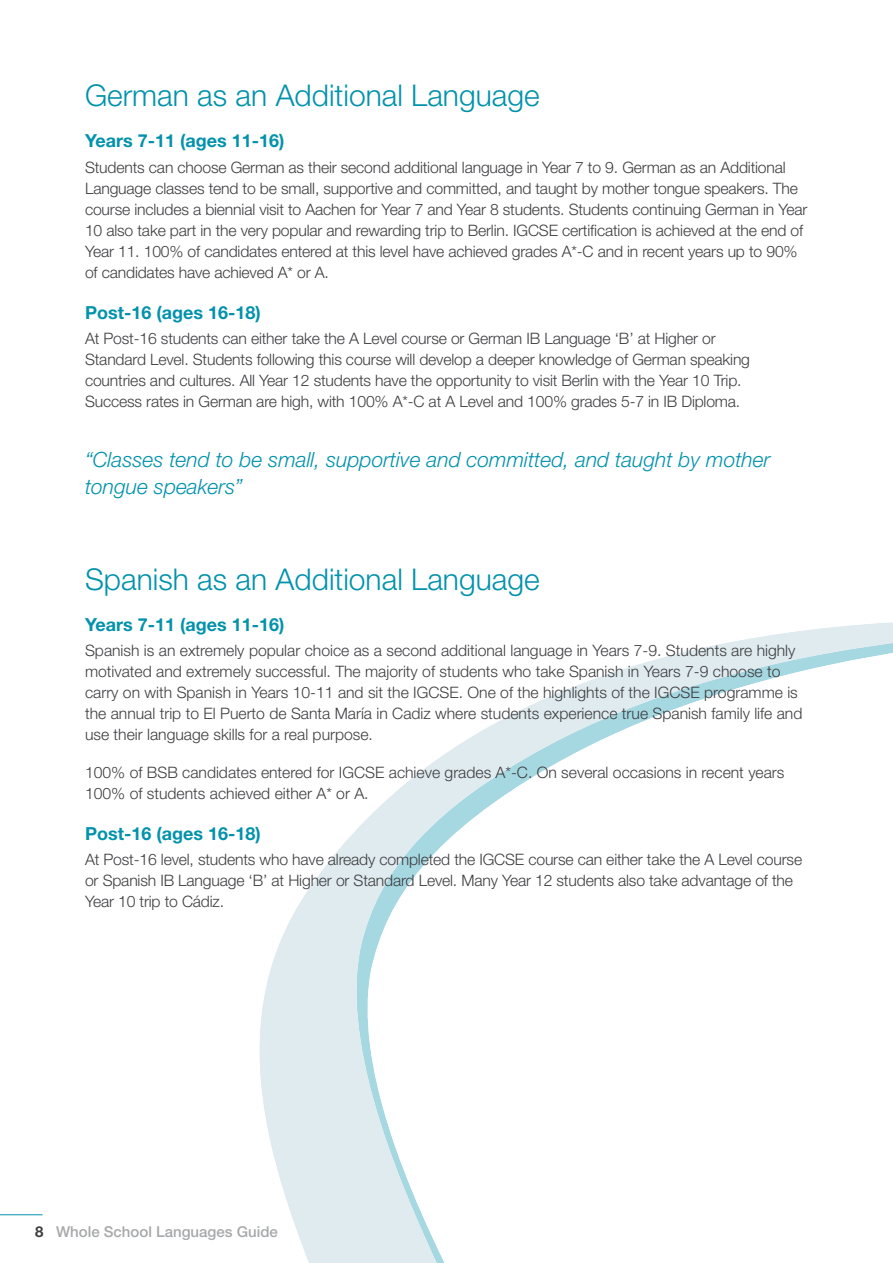
<style>
.page{position:relative;width:893px;height:1263px;background:#fff}
.page>*{position:absolute;margin:0;border:0;box-sizing:border-box;transform-origin:0 0}
.t1{font:300 30px "Helvetica Neue LT Std";color:#0292ac}
.t2{font:italic 300 21px/27px "Helvetica Neue LT Std";color:#0292ac}
.t3{font:700 18px "Helvetica Neue LT Std";color:#0292ac}
.t4{font:300 15.75px/21px "Helvetica Neue LT Std";letter-spacing:-.01em;color:#3e3d40}
.t5{font:500 15px "Helvetica Neue LT Std";color:#a7a8aa}
.s1{font-weight:700;color:#3e3d40}
</style>
<div class="page">
<svg style="left:259px;top:622px;width:634px;height:641px"></svg>
<hr style="left:0;top:1214px;width:43px;height:1px;background:#0292ac">
<h1 class="t1" style="left:85px;top:77px;width:456px">German as an Additional Language</h1>
<p class="t3" style="left:85px;top:130px;width:201px">Years 7-11 (ages 11-16)</p>
<p class="t4" style="left:85px;top:156px;width:724px">Students can choose German as their second additional language in Year 7 to 9. German as an Additional Language classes tend to be small, supportive and committed, and taught by mother tongue speakers. The course includes a biennial visit to Aachen for Year 7 and Year 8 students. Students continuing German in Year 10 also take part in the very popular and rewarding trip to Berlin. IGCSE certification is achieved at the end of Year 11. 100% of candidates entered at this level have achieved grades A*-C and in recent years up to 90% of candidates have achieved A* or A.</p>
<p class="t3" style="left:85px;top:301px;width:177px">Post-16 (ages 16-18)</p>
<p class="t4" style="left:85px;top:328px;width:666px">At Post-16 students can either take the A Level course or German IB Language ‘B’ at Higher or Standard Level. Students following this course will develop a deeper knowledge of German speaking countries and cultures. All Year 12 students have the opportunity to visit Berlin with the Year 10 Trip.<br>Success rates in German are high, with 100% A*-C at A Level and 100% grades 5-7 in IB Diploma.</p>
<h2 class="t2" style="left:85px;top:445px;width:687px">“Classes tend to be small, supportive and committed, and taught by mother tongue speakers”</h2>
<h1 class="t1" style="left:85px;top:561px;width:456px">Spanish as an Additional Language</h1>
<p class="t3" style="left:85px;top:613px;width:201px">Years 7-11 (ages 11-16)</p>
<p class="t4" style="left:85px;top:639px;width:719px">Spanish is an extremely popular choice as a second additional language in Years 7-9. Students are highly motivated and extremely successful. The majority of students who take Spanish in Years 7-9 choose to carry on with Spanish in Years 10-11 and sit the IGCSE. One of the highlights of the IGCSE programme is the annual trip to El Puerto de Santa María in Cadiz where students experience true Spanish family life and use their language skills for a real purpose.</p>
<p class="t4" style="left:85px;top:761px;width:701px">100% of BSB candidates entered for IGCSE achieve grades A*-C. On several occasions in recent years<br>100% of students achieved either A* or A.</p>
<p class="t3" style="left:85px;top:822px;width:177px">Post-16 (ages 16-18)</p>
<p class="t4" style="left:85px;top:849px;width:719px">At Post-16 level, students who have already completed the IGCSE course can either take the A Level course or Spanish IB Language ‘B’ at Higher or Standard Level. Many Year 12 students also take advantage of the<br>Year 10 trip to Cádiz.</p>
<p class="t5" style="left:35px;top:1223px;width:244px"><span class="s1">8</span> Whole School Languages Guide</p>
</div>
